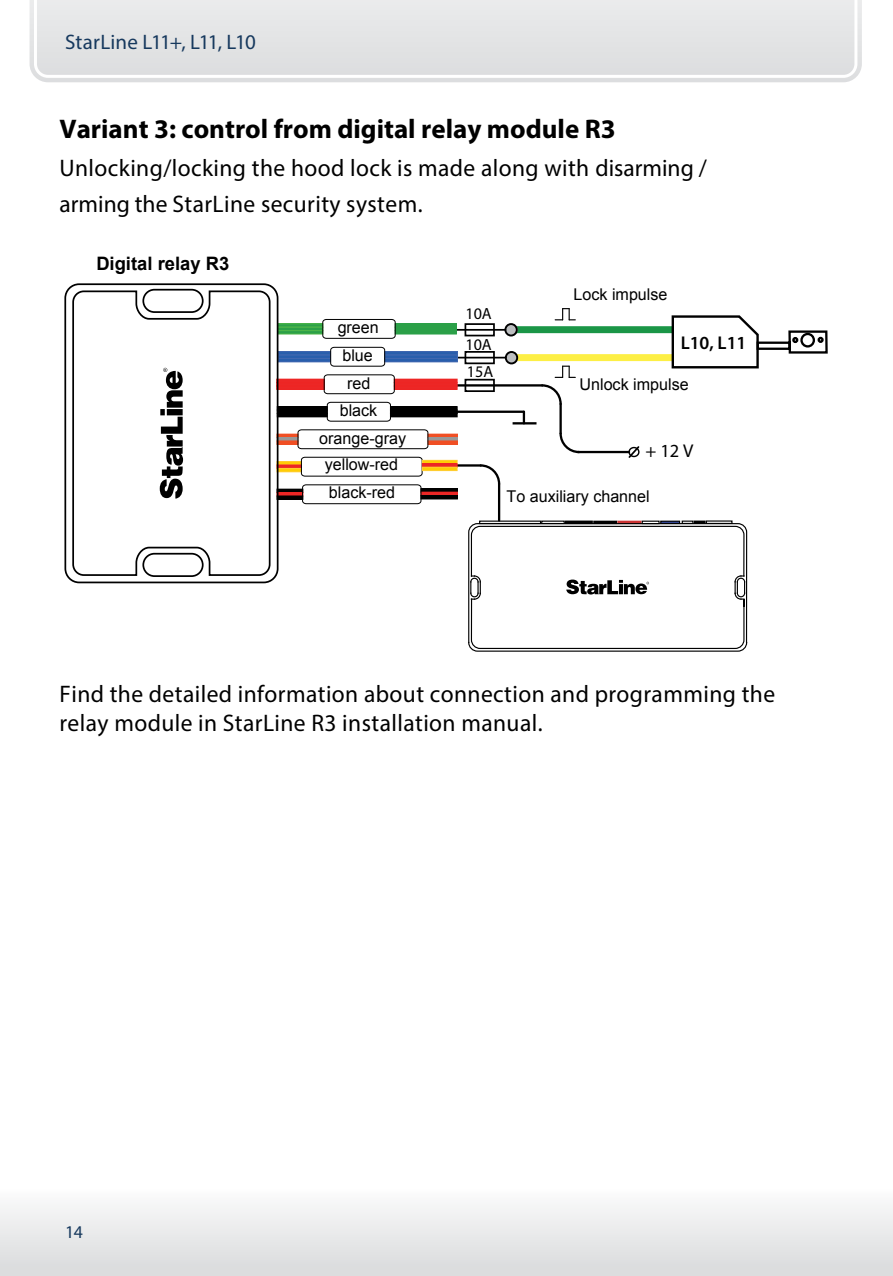
<style>
.page{position:relative;width:893px;height:1276px;background:#fff}
.page>*{position:absolute;margin:0;border:0;box-sizing:border-box;transform-origin:0 0}
.t1{font:700 27px "Myriad Pro";color:#000}
.t2{font:24px/36px "Myriad Pro";letter-spacing:.02em;color:#000}
.t3{font:21px "Myriad Pro";letter-spacing:-.005em;color:#17395e}
.t4{font:700 18.6px "Arial";color:#000}
.t5{font:600 18.6px "Myriad Pro";color:#000}
.t6{font:18.6px "Myriad Pro";color:#000}
.t7{font:18px "Myriad Pro";color:#17395e}
.t8{font:16.2px/27px "Arial";color:#000;text-align:center}
.t9{font:16.2px/30.6px "Myriad Pro";color:#000}
</style>
<div class="page">
<svg style="left:30px;top:0;width:832px;height:82px"></svg>
<div style="left:32px;top:0;width:827px;height:79px;background:#e4e5e6"></div>
<div style="left:0;top:1181px;width:893px;height:95px;background:linear-gradient(to bottom,#fff,#d8d9db)"></div>
<div style="left:465px;top:323px;width:30px;height:13px;border:2px solid #000"></div>
<div style="left:465px;top:351px;width:30px;height:13px;border:2px solid #000"></div>
<div style="left:465px;top:379px;width:30px;height:13px;border:2px solid #000"></div>
<hr style="left:452px;top:329px;width:58px;height:2px;background:#000">
<hr style="left:452px;top:357px;width:58px;height:1px;background:#000">
<hr style="left:452px;top:384px;width:90px;height:2px;background:#000">
<hr style="left:452px;top:410px;width:72px;height:3px;background:#000">
<hr style="left:578px;top:451px;width:51px;height:2px;background:#000">
<hr style="left:513px;top:422px;width:23px;height:2px;background:#000">
<svg style="left:523px;top:412px;width:2px;height:10px"></svg>
<svg style="left:627px;top:446px;width:13px;height:12px"></svg>
<div style="left:385px;top:351px;width:72px;height:4px;border:1px solid #4167b0"></div>
<div style="left:385px;top:355px;width:72px;height:3px;border:1px solid #4167b0"></div>
<div style="left:385px;top:358px;width:72px;height:4px;border:1px solid #4167b0"></div>
<div style="left:278px;top:351px;width:52px;height:4px;border:1px solid #4167b0"></div>
<div style="left:278px;top:355px;width:52px;height:3px;border:1px solid #4167b0"></div>
<div style="left:278px;top:358px;width:52px;height:4px;border:1px solid #4167b0"></div>
<div style="left:330px;top:347px;width:55px;height:19px;border:1px solid #000;border-radius:3px"></div>
<div style="left:395px;top:324px;width:61px;height:3px;border:1px solid #2ba048"></div>
<div style="left:395px;top:327px;width:61px;height:4px;border:1px solid #2ba048"></div>
<div style="left:395px;top:330px;width:61px;height:4px;border:1px solid #2ba048"></div>
<div style="left:278px;top:324px;width:45px;height:3px;border:1px solid #51b848"></div>
<div style="left:278px;top:327px;width:45px;height:4px;border:1px solid #51b848"></div>
<div style="left:278px;top:330px;width:45px;height:4px;border:1px solid #51b848"></div>
<div style="left:322px;top:319px;width:73px;height:20px;border:1px solid #000;border-radius:3px"></div>
<div style="left:277px;top:379px;width:47px;height:3px;border:1px solid #ee2524"></div>
<div style="left:277px;top:382px;width:47px;height:4px;border:1px solid #ee2524"></div>
<div style="left:277px;top:386px;width:47px;height:3px;border:1px solid #ee2524"></div>
<div style="left:390px;top:406px;width:67px;height:4px;border:1px solid #000"></div>
<div style="left:390px;top:410px;width:67px;height:3px;border:1px solid #000"></div>
<div style="left:390px;top:413px;width:67px;height:4px;border:1px solid #000"></div>
<div style="left:277px;top:406px;width:50px;height:4px;border:1px solid #000"></div>
<div style="left:277px;top:410px;width:50px;height:3px;border:1px solid #000"></div>
<div style="left:277px;top:413px;width:50px;height:4px;border:1px solid #000"></div>
<div style="left:327px;top:402px;width:64px;height:19px;border:1px solid #000;border-radius:3px"></div>
<div style="left:277px;top:434px;width:21px;height:3px;border:1px solid #f04f24"></div>
<div style="left:277px;top:437px;width:21px;height:4px;border:1px solid #999898"></div>
<div style="left:277px;top:441px;width:21px;height:3px;border:1px solid #f04f24"></div>
<div style="left:277px;top:461px;width:24px;height:4px;border:1px solid #ffcd33"></div>
<div style="left:277px;top:465px;width:24px;height:3px;border:1px solid #ee2524"></div>
<div style="left:277px;top:468px;width:24px;height:4px;border:1px solid #ffcd33"></div>
<div style="left:277px;top:489px;width:26px;height:3px;border:1px solid #000"></div>
<div style="left:277px;top:492px;width:26px;height:4px;border:1px solid #ee2524"></div>
<div style="left:277px;top:496px;width:26px;height:3px;border:1px solid #000"></div>
<div style="left:428px;top:434px;width:30px;height:3px;border:1px solid #f04f24"></div>
<div style="left:428px;top:437px;width:30px;height:4px;border:1px solid #999898"></div>
<div style="left:428px;top:441px;width:30px;height:3px;border:1px solid #f04f24"></div>
<div style="left:298px;top:429px;width:130px;height:20px;border:1px solid #000;border-radius:3px"></div>
<div style="left:394px;top:379px;width:63px;height:3px;border:1px solid #ee2524"></div>
<div style="left:394px;top:382px;width:63px;height:4px;border:1px solid #ee2524"></div>
<div style="left:394px;top:386px;width:63px;height:3px;border:1px solid #ee2524"></div>
<div style="left:324px;top:374px;width:71px;height:20px;border:1px solid #000;border-radius:3px"></div>
<div style="left:301px;top:457px;width:121px;height:19px;border:1px solid #000;border-radius:3px"></div>
<div style="left:421px;top:489px;width:36px;height:3px;border:1px solid #000"></div>
<div style="left:421px;top:492px;width:36px;height:3px;border:1px solid #ee2524"></div>
<div style="left:421px;top:495px;width:36px;height:4px;border:1px solid #000"></div>
<div style="left:302px;top:484px;width:119px;height:20px;border:1px solid #000;border-radius:3px"></div>
<div style="left:64px;top:283px;width:215px;height:300px;border:2px solid #000;border-radius:14px"></div>
<div style="left:142px;top:289px;width:62px;height:24px;border:2px solid #000;border-radius:11px"></div>
<svg style="left:72px;top:290px;width:199px;height:287px"></svg>
<div style="left:513px;top:354px;width:160px;height:7px;background:#fdef45"></div>
<div style="left:507px;top:352px;width:11px;height:11px;background:#bcbec0;border-radius:50%"></div>
<div style="left:505px;top:351px;width:13px;height:13px;border:2px solid #000;border-radius:50%"></div>
<div style="left:513px;top:326px;width:159px;height:7px;background:#1b9647"></div>
<div style="left:506px;top:324px;width:12px;height:11px;background:#bcbec0;border-radius:50%"></div>
<div style="left:504px;top:323px;width:14px;height:13px;border:2px solid #000;border-radius:50%"></div>
<svg style="left:670px;top:315px;width:158px;height:54px"></svg>
<div style="left:800px;top:333px;width:15px;height:14px;border:2px solid #000;border-radius:50%"></div>
<svg style="left:555px;top:308px;width:20px;height:12px"></svg>
<hr style="left:559px;top:404px;width:3px;height:29px;background:#000">
<hr style="left:498px;top:484px;width:2px;height:36px;background:#000">
<svg style="left:540px;top:365px;width:35px;height:41px"></svg>
<hr style="left:457px;top:464px;width:24px;height:2px;background:#000">
<svg style="left:478px;top:464px;width:23px;height:22px"></svg>
<svg style="left:559px;top:431px;width:22px;height:23px"></svg>
<svg style="left:468px;top:521px;width:280px;height:131px"></svg>
<div style="left:422px;top:460px;width:35px;height:4px;border:1px solid #ffcd33"></div>
<div style="left:422px;top:464px;width:35px;height:3px;border:1px solid #ee2524"></div>
<div style="left:422px;top:467px;width:35px;height:3px;border:1px solid #ffcd33"></div>
<svg style="left:160px;top:368px;width:23px;height:130px"></svg>
<p class="t3" style="left:65px;top:29px;width:192px">StarLine L11+, L11, L10</p>
<p class="t1" style="left:60px;top:111px;width:558px">Variant 3: control from digital relay module R3</p>
<p class="t2" style="left:60px;top:149px;width:649px">Unlocking/locking the hood lock is made along with disarming / arming the StarLine security system.</p>
<p class="t4" style="left:96px;top:251px;width:134px">Digital relay R3</p>
<p class="t8" style="left:338px;top:314px;width:43px">green</p>
<p class="t8" style="left:342px;top:342px;width:32px">blue</p>
<p class="t8" style="left:340px;top:369px;width:39px">red black</p>
<p class="t8" style="left:319px;top:425px;width:88px">orange-gray</p>
<p class="t8" style="left:325px;top:450px;width:75px;line-height:28.2px;text-align:left">yellow-red black-red</p>
<p class="t9" style="left:465px;top:298px;width:28px">10А<br>10А</p>
<p class="t9" style="left:467px;top:356px;width:28px">15А</p>
<p class="t8" style="left:573px;top:281px;width:95px">Lock impulse</p>
<p class="t5" style="left:681px;top:331px;width:67px">L10, L11</p>
<p class="t8" style="left:579px;top:371px;width:111px">Unlock impulse</p>
<p class="t6" style="left:646px;top:439px;width:49px">+ 12 V</p>
<p class="t8" style="left:507px;top:482px;width:145px">To auxiliary channel</p>
<p class="t2" style="left:60px;top:678px;width:717px;line-height:29.7px">Find the detailed information about connection and programming the relay module in StarLine R3 installation manual.</p>
<p class="t7" style="left:65px;top:1221px;width:19px">14</p>
</div>
